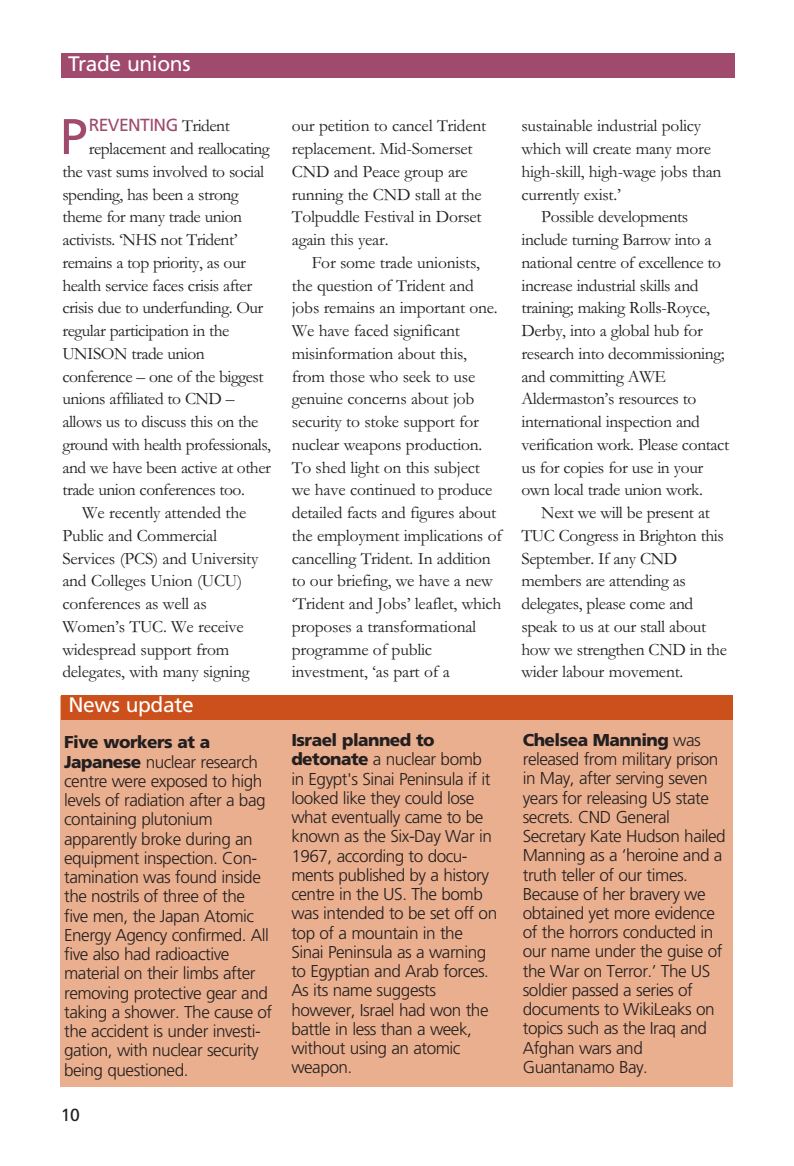
<style>
.page{position:relative;width:794px;height:1166px;background:#fff}
.page>*{position:absolute;margin:0;border:0;box-sizing:border-box;transform-origin:0 0}
.t1{font:50.05px "Frutiger";color:#a04a6d}
.t2{font:21px "Frutiger";letter-spacing:-.015em;color:#fff}
.t3{font:17.5px/22.8px "Garamond";letter-spacing:-.015em;color:#231f20}
.t4{font:17.5px "Frutiger";letter-spacing:-.035em;color:#a04a6d}
.t5{font:17.5px "Frutiger";color:#231f20}
.t6{font:300 17.15px/19.2px "Frutiger";letter-spacing:-.03em;color:#231f20}
.s1{font-family:"Garamond";color:#231f20}
.s2{font-weight:900}
</style>
<div class="page">
<div style="left:62px;top:53px;width:673px;height:25px;background:#a04a6d"></div>
<div style="left:61px;top:696px;width:672px;height:390px;background:#eaaf8e"></div>
<div style="left:62px;top:694px;width:671px;height:25px;background:#cb501b"></div>
<p class="t2" style="left:68px;top:55px;width:124px">Trade unions</p>
<h1 class="t1" style="left:60px;top:116px;width:29px">P</h1>
<p class="t4" style="left:89px;top:118px;width:143px">REVENTING <span class="s1">Trident</span></p>
<p class="t3" style="left:62px;top:137px;width:210px;text-indent:26px">replacement and reallocating the vast sums involved to social spending, has been a strong theme for many trade union activists. ‘NHS not Trident’ remains a top priority, as our health service faces crisis after crisis due to underfunding. Our regular participation in the<br>UNISON trade union conference – one of the biggest unions affiliated to CND – allows us to discuss this on the ground with health pro fess ion als, and we have been active at other trade union conferences too.</p>
<p class="t3" style="left:62px;top:501px;width:197px;text-indent:20px">We recently attended the<br>Public and Commercial<br>Services (PCS) and University and Colleges Union (UCU) conferences as well as<br>Women’s TUC. We receive widespread support from delegates, with many signing</p>
<p class="t2" style="left:68px;top:696px;width:127px">News update</p>
<p class="t3" style="left:292px;top:114px;width:196px">our petition to cancel Trident replacement. Mid-Somerset<br>CND and Peace group are running the CND stall at the<br>Tolpuddle Festival in Dorset again this year.</p>
<p class="t3" style="left:292px;top:250px;width:212px;text-indent:20px">For some trade unionists, the question of Trident and jobs remains an important one.<br>We have faced significant misinformation about this, from those who seek to use genuine concerns about job security to stoke support for nuclear weapons production.<br>To shed light on this subject we have continued to produce detailed facts and figures about the employment implications of cancelling Trident. In addition to our briefing, we have a new ‘Trident and Jobs’ leaflet, which proposes a transforma tional programme of public investment, ‘as part of a</p>
<p class="t6" style="left:64px;top:734px;width:210px"><span class="s2">Five workers at a<br>Japanese</span> nuclear research centre were exposed to high levels of radiation after a bag containing plutonium apparently broke during an equipment inspection. Con - tam ination was found inside the nostrils of three of the five men, the Japan Atomic<br>Energy Agency confirmed. All five also had radioactive material on their limbs after removing protect ive gear and taking a shower. The cause of the accident is under investi - gation, with nuclear security being questioned.</p>
<p class="t6" style="left:291px;top:732px;width:207px"><span class="s2">Israel planned to detonate</span> a nuclear bomb in Egypt's Sinai Peninsula if it looked like they could lose what eventually came to be known as the Six-Day War in<br>1967, according to docu - ments published by a history centre in the US. The bomb was intended to be set off on top of a mountain in the<br>Sinai Peninsula as a warning to Egyptian and Arab forces.<br>As its name suggests however, Israel had won the battle in less than a week, without using an atomic weapon.</p>
<p class="t5" style="left:61px;top:1108px;width:21px">10</p>
<p class="t3" style="left:521px;top:114px;width:181px">sustainable industrial policy</p>
<p class="t3" style="left:521px;top:137px;width:191px">which will create many more</p>
<p class="t3" style="left:521px;top:159px;width:202px">high-skill, high-wage jobs than</p>
<p class="t3" style="left:521px;top:182px;width:101px">currently exist.’</p>
<p class="t3" style="left:541px;top:205px;width:149px">Possible developments</p>
<p class="t3" style="left:521px;top:228px;width:192px">include turning Barrow into a</p>
<p class="t3" style="left:521px;top:250px;width:201px">national centre of excellence to</p>
<p class="t3" style="left:521px;top:273px;width:179px">increase industrial skills and</p>
<p class="t3" style="left:521px;top:296px;width:190px">training; making Rolls-Royce,</p>
<p class="t3" style="left:521px;top:319px;width:183px">Derby, into a global hub for</p>
<p class="t3" style="left:521px;top:341px;width:205px">research into decommissioning;</p>
<p class="t3" style="left:521px;top:364px;width:146px">and committing AWE</p>
<p class="t3" style="left:521px;top:387px;width:177px">Aldermaston’s resources to</p>
<p class="t3" style="left:521px;top:410px;width:180px">international inspection and</p>
<p class="t3" style="left:521px;top:432px;width:209px">verification work. Please contact</p>
<p class="t3" style="left:521px;top:455px;width:183px">us for copies for use in your</p>
<p class="t3" style="left:521px;top:478px;width:183px">own local trade union work.</p>
<p class="t3" style="left:541px;top:501px;width:170px">Next we will be present at</p>
<p class="t3" style="left:521px;top:523px;width:204px">TUC Congress in Brighton this</p>
<p class="t3" style="left:521px;top:546px;width:157px">September. If any CND</p>
<p class="t3" style="left:521px;top:569px;width:166px">members are attending as</p>
<p class="t3" style="left:521px;top:592px;width:173px">delegates, please come and</p>
<p class="t3" style="left:521px;top:614px;width:186px">speak to us at our stall about</p>
<p class="t3" style="left:521px;top:637px;width:207px">how we strengthen CND in the</p>
<p class="t3" style="left:521px;top:660px;width:163px">wider labour movement.</p>
<p class="t6" style="left:523px;top:731px;width:204px"><span class="s2">Chelsea Manning</span> was released from military prison in May, after serving seven years for releasing US state secrets. CND General<br>Secretary Kate Hudson hailed<br>Manning as a ‘heroine and a truth teller of our times.<br>Because of her bravery we obtained yet more evidence of the horrors conducted in our name under the guise of the War on Terror.’ The US soldier passed a series of documents to WikiLeaks on topics such as the Iraq and<br>Afghan wars and<br>Guantanamo Bay.</p>
</div>
